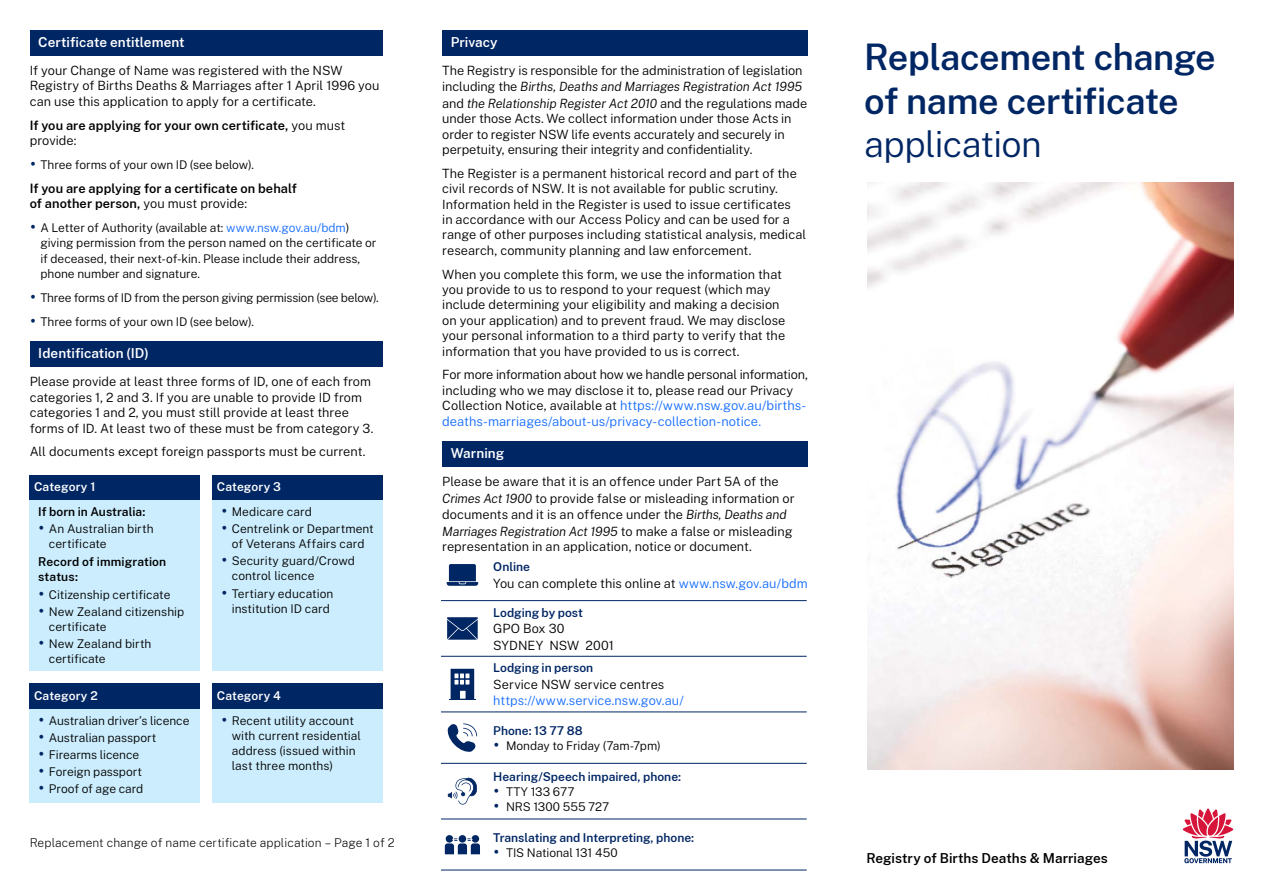
<style>
.page{position:relative;width:1263px;height:893px;background:#fff}
.page>*{position:absolute;margin:0;border:0;box-sizing:border-box;transform-origin:0 0}
.t1{font:600 36px "Public Sans";letter-spacing:-.015em;color:#002664}
.t2{font:300 36px "Public Sans";letter-spacing:-.015em;color:#002664}
.Bold_Box_head{font:600 13.5px "Public Sans";letter-spacing:.005em;color:#fff}
.t3{font:600 13.5px "Public Sans";color:#000}
.body{font:300 12.9px "Public Sans";color:#146cfd}
.body-2{font:300 12.75px/15.5px "Public Sans";color:#000}
.body-3{font:600 12.75px/15.5px "Public Sans";letter-spacing:.005em;color:#000}
.body-4{font:300 12.75px/16.5px "Public Sans";letter-spacing:.005em;color:#146cfd}
.body-5{font:italic 300 12.75px "Public Sans";letter-spacing:-.015em;color:#000}
.t4{font:300 12px/15px "Public Sans";color:#000}
.Heading_6{font:600 12px "Public Sans";color:#002664}
.t5{font:300 12px "Public Sans";letter-spacing:-.02em;color:#000}
.t6{font:200 12px "Public Sans";letter-spacing:.01em;color:#000}
.t7{font:600 12px/15px "Public Sans";letter-spacing:.005em;color:#000}
.t8{font:600 12px "Public Sans";letter-spacing:.005em;color:#fff}
.s1{font-weight:300}
.s2{font-weight:200;font-size:22.5px;color:#002664}
.s3{color:#146cfd}
.s4{font-style:italic}
.s5{font-style:normal}
.s6{font-size:12.75px;color:#000}
.s7{color:#000}
</style>
<div class="page">
<div style="left:30px;top:30px;width:353px;height:25px;background:#002664"></div>
<div style="left:30px;top:341px;width:353px;height:26px;background:#002664"></div>
<div style="left:30px;top:475px;width:170px;height:25px;background:#002664"></div>
<div style="left:30px;top:500px;width:170px;height:171px;background:#cbedfd"></div>
<div style="left:30px;top:683px;width:170px;height:26px;background:#002664"></div>
<div style="left:30px;top:709px;width:170px;height:93px;background:#cbedfd"></div>
<div style="left:213px;top:475px;width:170px;height:25px;background:#002664"></div>
<div style="left:213px;top:500px;width:170px;height:171px;background:#cbedfd"></div>
<div style="left:213px;top:683px;width:170px;height:26px;background:#002664"></div>
<div style="left:213px;top:709px;width:170px;height:93px;background:#cbedfd"></div>
<div style="left:442px;top:30px;width:366px;height:25px;background:#002664"></div>
<div style="left:442px;top:441px;width:366px;height:26px;background:#002664"></div>
<hr style="left:441px;top:870px;width:366px;height:1px;background:#002664">
<hr style="left:441px;top:600px;width:366px;height:1px;background:#002664">
<hr style="left:441px;top:656px;width:366px;height:1px;background:#002664">
<hr style="left:441px;top:712px;width:366px;height:1px;background:#002664">
<hr style="left:441px;top:763px;width:366px;height:1px;background:#002664">
<hr style="left:441px;top:819px;width:366px;height:1px;background:#002664">
<svg style="left:448px;top:723px;width:29px;height:29px"></svg>
<svg style="left:448px;top:777px;width:29px;height:28px"></svg>
<svg style="left:445px;top:835px;width:35px;height:19px"></svg>
<svg style="left:447px;top:617px;width:31px;height:23px"></svg>
<svg style="left:447px;top:564px;width:31px;height:22px"></svg>
<svg style="left:449px;top:669px;width:27px;height:31px"></svg>
<img style="left:867px;top:183px;width:366px;height:587px">
<svg style="left:1183px;top:808px;width:50px;height:55px"></svg>
<p class="Bold_Box_head" style="left:38px;top:32px;width:148px">Certificate entitlement</p>
<p class="body-2" style="left:30px;top:62px;width:351px">If your Change of Name was registered with the NSW<br>Registry of Births Deaths &amp; Marriages after 1 April 1996 you can use this application to apply for a certificate.</p>
<p class="body-3" style="left:30px;top:116px;width:317px">If you are applying for your own certificate, <span class="s1">you must provide:</span></p>
<p class="t4" style="left:30px;top:156px;width:226px"><span class="s2">•</span> Three forms of your own ID (see below).</p>
<p class="body-3" style="left:30px;top:180px;width:269px">If you are applying for a certificate on behalf of another person, <span class="s1">you must provide:</span></p>
<p class="t4" style="left:30px;top:219px;width:321px"><span class="s2">•</span> A Letter of Authority (available at: <span class="s3">www.nsw.gov.au/bdm</span>)</p>
<p class="t4" style="left:40px;top:234px;width:338px">giving permission from the person named on the certificate or if deceased, their next-of-kin. Please include their address, phone number and signature.</p>
<p class="t5" style="left:30px;top:289px;width:350px"><span class="s2">•</span> Three forms of ID from the person giving permission (see below).</p>
<p class="t4" style="left:30px;top:313px;width:226px"><span class="s2">•</span> Three forms of your own ID (see below).</p>
<p class="Bold_Box_head" style="left:38px;top:344px;width:112px">Identification (ID)</p>
<p class="body-2" style="left:30px;top:373px;width:345px">Please provide at least three forms of ID, one of each from categories 1, 2 and 3. If you are unable to provide ID from categories 1 and 2, you must still provide at least three forms of ID. At least two of these must be from category 3.</p>
<p class="body-2" style="left:30px;top:443px;width:337px">All documents except foreign passports must be current.</p>
<p class="t8" style="left:34px;top:478px;width:63px">Category 1</p>
<p class="t7" style="left:38px;top:504px;width:109px">If born in Australia:</p>
<p class="t4" style="left:49px;top:521px;width:106px;text-indent:-11px"><span class="s2">•</span> An Australian birth certificate</p>
<p class="t7" style="left:38px;top:554px;width:130px">Record of immigration status:</p>
<p class="t4" style="left:38px;top:586px;width:134px"><span class="s2">•</span> Citizenship certificate</p>
<p class="t4" style="left:49px;top:603px;width:137px;text-indent:-11px"><span class="s2">•</span> New Zealand citizenship certificate</p>
<p class="t4" style="left:49px;top:635px;width:104px;text-indent:-11px"><span class="s2">•</span> New Zealand birth certificate</p>
<p class="t8" style="left:34px;top:687px;width:65px">Category 2</p>
<p class="t4" style="left:38px;top:712px;width:153px"><span class="s2">•</span> Australian driver’s licence</p>
<p class="t4" style="left:38px;top:729px;width:120px"><span class="s2">•</span> Australian passport</p>
<p class="t4" style="left:38px;top:746px;width:102px"><span class="s2">•</span> Firearms licence</p>
<p class="t4" style="left:38px;top:763px;width:105px"><span class="s2">•</span> Foreign passport</p>
<p class="t4" style="left:38px;top:780px;width:107px"><span class="s2">•</span> Proof of age card</p>
<p class="t8" style="left:217px;top:478px;width:66px">Category 3</p>
<p class="t4" style="left:221px;top:503px;width:92px"><span class="s2">•</span> Medicare card</p>
<p class="t4" style="left:221px;top:521px;width:154px;text-align:center"><span class="s2">•</span> Centrelink or Department of Veterans Affairs card</p>
<p class="t4" style="left:232px;top:553px;width:125px;text-indent:-11px"><span class="s2">•</span> Security guard/Crowd control licence</p>
<p class="t4" style="left:221px;top:585px;width:114px;text-align:right"><span class="s2">•</span> Tertiary education institution ID card</p>
<p class="t8" style="left:217px;top:687px;width:66px">Category 4</p>
<p class="t4" style="left:232px;top:712px;width:131px;text-indent:-11px"><span class="s2">•</span> Recent utility account with current residential address (issued within last three months)</p>
<p class="t6" style="left:30px;top:835px;width:366px">Replacement change of name certificate application – Page 1 of 2</p>
<p class="Bold_Box_head" style="left:451px;top:32px;width:48px">Privacy</p>
<p class="body-2" style="left:442px;top:61px;width:362px;line-height:16.5px">The Registry is responsible for the administration of legislation including the <span class="s4">Births, Deaths and Marriages Registration Act 1995</span></p>
<p class="body-5" style="left:442px;top:95px;width:367px"><span class="s5">and</span> the Relationship Register Act 2010 <span class="s5">and the regulations made</span></p>
<p class="body-2" style="left:442px;top:110px;width:351px">under those Acts. We collect information under those Acts in order to register NSW life events accurately and securely in perpetuity, ensuring their integrity and confidentiality.</p>
<p class="body-2" style="left:442px;top:165px;width:356px">The Register is a permanent historical record and part of the civil records of NSW. It is not available for public scrutiny.<br>Information held in the Register is used to issue certificates in accordance with our Access Policy and can be used for a</p>
<p class="body-2" style="left:442px;top:226px;width:365px">range of other purposes including statistical analysis, medical research, community planning and law enforcement.</p>
<p class="body-2" style="left:442px;top:265px;width:345px">When you complete this form, we use the information that you provide to us to respond to your request (which may include determining your eligibility and making a decision on your application) and to prevent fraud. We may disclose your personal information to a third party to verify that the information that you have provided to us is correct.</p>
<p class="body-2" style="left:442px;top:366px;width:367px">For more information about how we handle personal information, including who we may disclose it to, please read our Privacy</p>
<p class="body" style="left:442px;top:396px;width:365px"><span class="s6">Collection Notice, available at</span> https://www.nsw.gov.au/births-</p>
<p class="body" style="left:442px;top:411px;width:320px">deaths-marriages/about-us/privacy-collection-notice.</p>
<p class="Bold_Box_head" style="left:451px;top:443px;width:55px">Warning</p>
<p class="body-2" style="left:442px;top:473px;width:338px">Please be aware that it is an offence under Part 5A of the</p>
<p class="body-2" style="left:442px;top:489px;width:354px;line-height:16px"><span class="s4">Crimes Act 1900</span> to provide false or misleading information or documents and it is an offence under the <span class="s4">Births, Deaths and Marriages Registration Act 1995</span> to make a false or misleading representation in an application, notice or document.</p>
<p class="Heading_6" style="left:493px;top:558px;width:38px">Online</p>
<p class="body-2" style="left:493px;top:575px;width:316px">You can complete this online at <span class="s3">www.nsw.gov.au/bdm</span></p>
<p class="Heading_6" style="left:493px;top:604px;width:91px">Lodging by post</p>
<p class="body-2" style="left:493px;top:619px;width:122px;line-height:16.5px">GPO Box 30<br>SYDNEY NSW 2001</p>
<p class="Heading_6" style="left:493px;top:659px;width:101px">Lodging in person</p>
<p class="body-4" style="left:493px;top:675px;width:192px"><span class="s7">Service NSW service centres </span>https://www.service.nsw.gov.au/</p>
<p class="Heading_6" style="left:493px;top:722px;width:91px">Phone: 13 77 88</p>
<p class="t4" style="left:493px;top:737px;width:169px"><span class="s2">•</span> Monday to Friday (7am-7pm)</p>
<p class="Heading_6" style="left:493px;top:768px;width:189px">Hearing/Speech impaired, phone:</p>
<p class="t4" style="left:493px;top:783px;width:83px"><span class="s2">•</span> TTY 133 677</p>
<p class="t4" style="left:493px;top:798px;width:118px"><span class="s2">•</span> NRS 1300 555 727</p>
<p class="Heading_6" style="left:493px;top:829px;width:202px">Translating and Interpreting, phone:</p>
<p class="t4" style="left:493px;top:844px;width:126px"><span class="s2">•</span> TIS National 131 450</p>
<p class="t1" style="left:864px;top:31px;width:353px">Replacement change</p>
<p class="t1" style="left:864px;top:75px;width:316px">of name certificate</p>
<p class="t2" style="left:864px;top:117px;width:179px">application</p>
<p class="t3" style="left:866px;top:849px;width:243px">Registry of Births Deaths &amp; Marriages</p>
</div>
